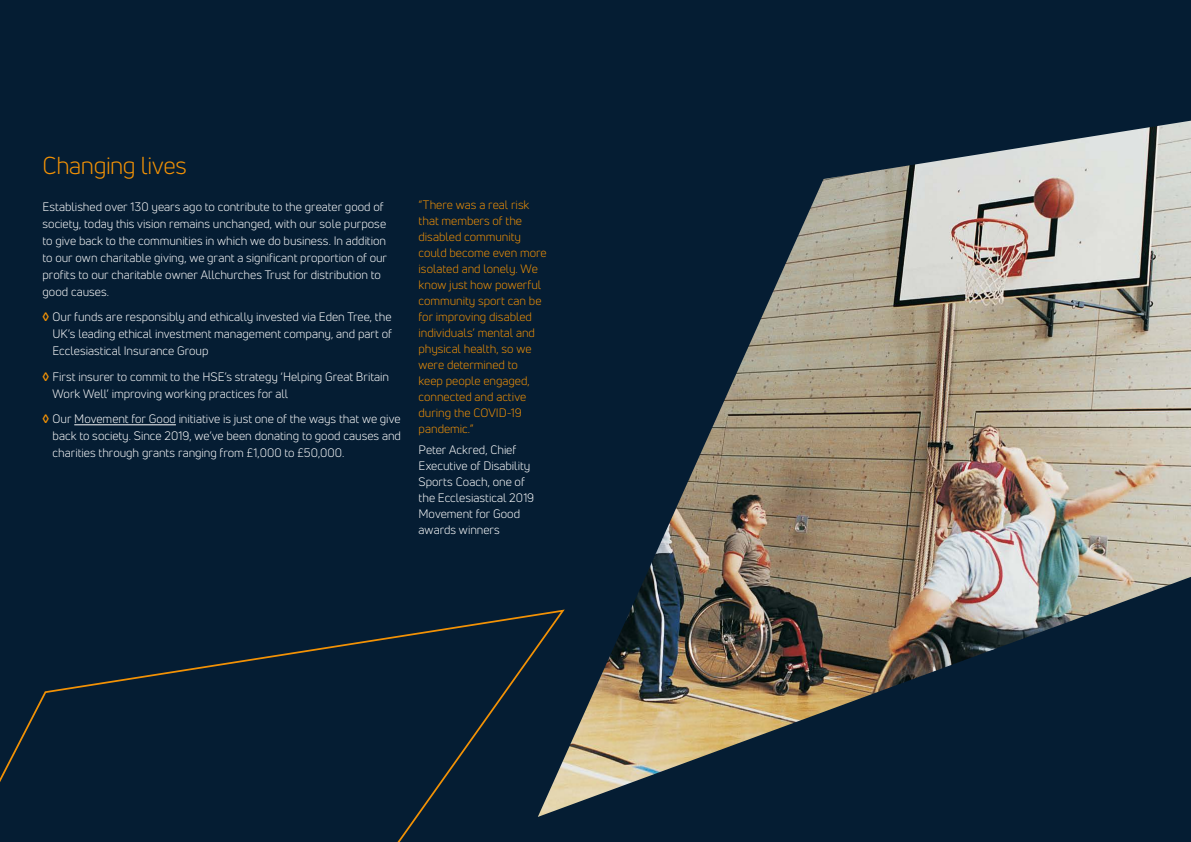
<style>
.page{position:relative;width:1191px;height:842px;background:#051d33}
.page>*{position:absolute;margin:0;border:0;box-sizing:border-box;transform-origin:0 0}
.t1{font:24px "Uni Neue";letter-spacing:-.02em;color:#f39205}
.t2{font:12px/17px "Uni Neue";letter-spacing:-.005em;color:#fff}
.t3{font:12px/16px "Uni Neue";letter-spacing:-.005em;color:#f39205}
.s1{font-weight:700;color:#f39205}
</style>
<div class="page">
<hr style="left:74px;top:424px;width:102px;height:1px;background:#fff">
<img style="left:566px;top:121px;width:625px;height:686px">
<svg style="left:0;top:609px;width:566px;height:233px"></svg>
<p class="t1" style="left:43px;top:151px;width:146px">Changing lives</p>
<p class="t2" style="left:43px;top:198px;width:346px">Established over 130 years ago to contribute to the greater good of society, today this vision remains unchanged, with our sole purpose to give back to the communities in which we do business. In addition to our own charitable giving, we grant a significant proportion of our profits to our charitable owner Allchurches Trust for distribution to good causes.</p>
<p class="t2" style="left:53px;top:308px;width:341px;text-align:justify;text-indent:-10px"><span class="s1">◊</span> Our funds are responsibly and ethically invested via Eden Tree, the UK’s leading ethical investment management company, and part of Ecclesiastical Insurance Group</p>
<p class="t2" style="left:53px;top:368px;width:338px;text-indent:-10px"><span class="s1">◊</span> First insurer to commit to the HSE’s strategy ‘Helping Great Britain<br>Work Well’ improving working practices for all</p>
<p class="t2" style="left:53px;top:410px;width:350px;text-align:justify;text-indent:-10px"><span class="s1">◊</span> Our Movement for Good initiative is just one of the ways that we give back to society. Since 2019, we’ve been donating to good causes and charities through grants ranging from £1,000 to £50,000.</p>
<p class="t3" style="left:418px;top:196px;width:130px">“There was a real risk that members of the disabled community could become even more isolated and lonely. We know just how powerful community sport can be for improving disabled individuals’ mental and physical health, so we were determined to<br>keep people engaged, connected and active during the COVID-19 pandemic.”</p>
<p class="t2" style="left:418px;top:442px;width:117px;line-height:16px">Peter Ackred, Chief<br>Executive of Disability<br>Sports Coach, one of the Ecclesiastical 2019<br>Movement for Good awards winners</p>
</div>
